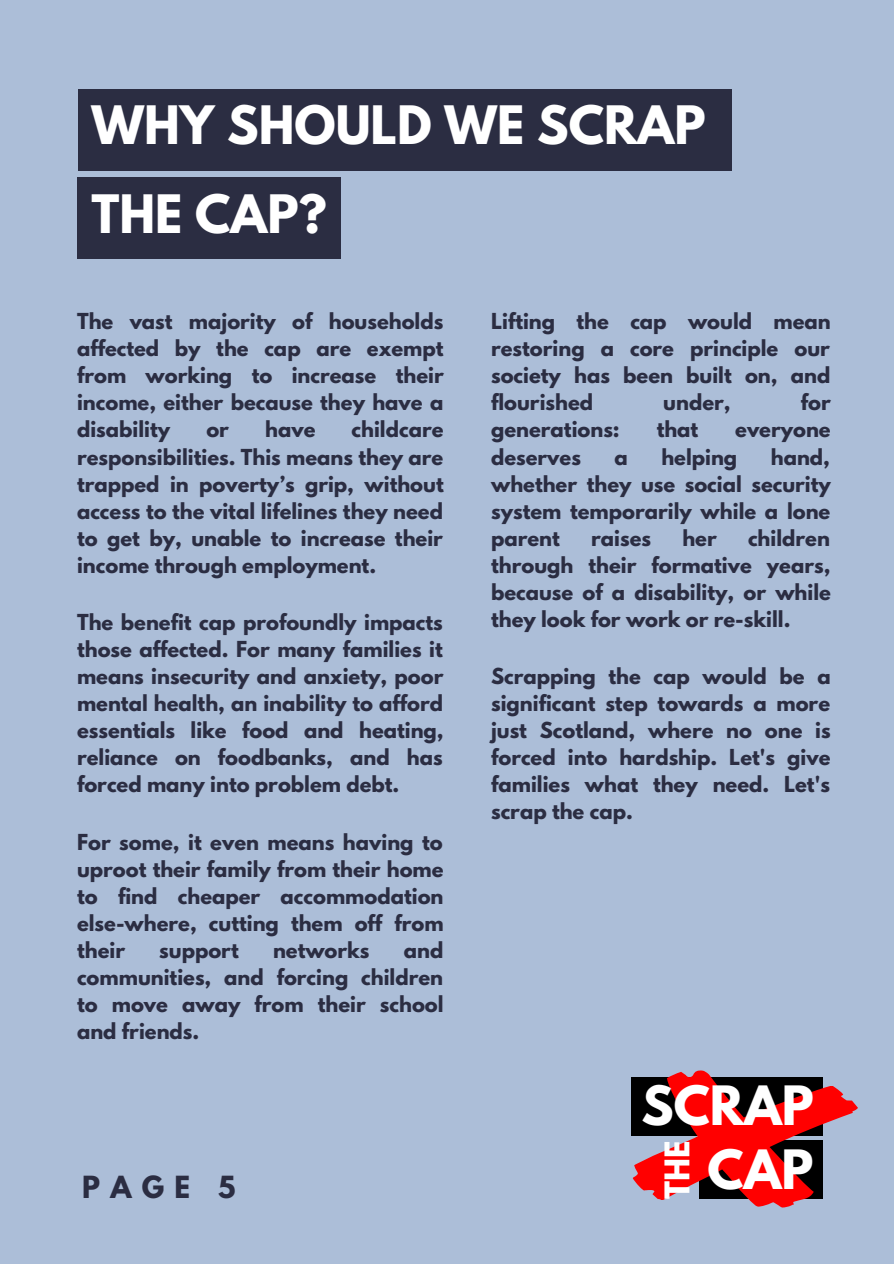
<style>
.page{position:relative;width:894px;height:1264px;background:#fff}
.page>*{position:absolute;margin:0;border:0;box-sizing:border-box;transform-origin:0 0}
.t1{font:700 48px "League Spartan";color:#fff}
.t2{font:700 46.95px/88.5px "League Spartan";color:#fff}
.t3{font:700 30.15px "League Spartan";color:#fff}
.t4{font:700 27px "League Spartan";color:#2b2d42}
.t5{font:700 19.5px/27px "League Spartan";color:#2b2d42;text-align:justify}
</style>
<div class="page">
<div style="left:0;top:0;width:893px;height:1263px;background:#acbed8"></div>
<div style="left:79px;top:89px;width:653px;height:81px;background:#2b2d42"></div>
<svg style="left:631px;top:1070px;width:227px;height:138px"></svg>
<div style="left:77px;top:177px;width:263px;height:82px;background:#2b2d42"></div>
<p class="t2" style="left:92px;top:87px;width:615px">WHY SHOULD WE SCRAP<br>THE CAP?</p>
<p class="t5" style="left:77px;top:310px;width:368px">The vast majority of households affected by the cap are exempt from working to increase their income, either because they have a disability</p>
<p class="t5" style="left:77px;top:418px;width:368px;text-indent:274px">childcare responsibilities. This means they are trapped in poverty’s grip, without access to the vital lifelines they need to get by, unable to increase their income through employment.</p>
<p class="t5" style="left:77px;top:611px;width:368px">The benefit cap profoundly impacts those affected. For many families it means insecurity and anxiety, poor mental health, an inability to afford essentials like food and heating, reliance on foodbanks, and has forced many into problem debt.</p>
<p class="t5" style="left:77px;top:831px;width:368px">For some, it even means having to uproot their family from their home to find cheaper accommodation else-where, cutting them off from their</p>
<p class="t5" style="left:206px;top:418px;width:24px">or</p>
<p class="t5" style="left:265px;top:418px;width:52px">have</p>
<p class="t5" style="left:77px;top:939px;width:368px;text-indent:326px">and communities, and forcing children to move away from their school and friends.</p>
<p class="t5" style="left:159px;top:939px;width:81px">support</p>
<p class="t5" style="left:273px;top:939px;width:98px">networks</p>
<p class="t4" style="left:82px;top:1174px;width:155px">PAGE 5</p>
<p class="t5" style="left:491px;top:310px;width:341px">Lifting the cap would mean restoring a core principle our society has been built on, and flourished</p>
<p class="t5" style="left:663px;top:391px;width:69px">under,</p>
<p class="t5" style="left:800px;top:391px;width:31px">for</p>
<p class="t5" style="left:491px;top:418px;width:130px">generations:</p>
<p class="t5" style="left:656px;top:418px;width:43px">that</p>
<p class="t5" style="left:735px;top:418px;width:97px">everyone</p>
<p class="t5" style="left:491px;top:445px;width:91px">deserves</p>
<p class="t5" style="left:614px;top:445px;width:15px">a</p>
<p class="t5" style="left:661px;top:445px;width:77px">helping</p>
<p class="t5" style="left:491px;top:445px;width:341px;text-indent:279px">hand, whether they use social security system temporarily while a lone parent</p>
<p class="t5" style="left:491px;top:527px;width:341px;text-indent:257px">children through their formative years, because of a disability, or while they look for work or re-skill.</p>
<p class="t5" style="left:491px;top:665px;width:341px">Scrapping the cap would be a significant step towards a more just Scotland, where no one is forced into hardship. Let's give families what they need. Let's scrap the cap.</p>
<p class="t5" style="left:591px;top:527px;width:61px">raises</p>
<p class="t5" style="left:682px;top:527px;width:36px">her</p>
<p class="t1" style="left:641px;top:1081px;width:174px">SCRAP</p>
<p class="t3" style="left:662px;top:1198px;width:60px;rotate:-90deg">THE</p>
<p class="t1" style="left:707px;top:1145px;width:107px">CAP</p>
</div>
